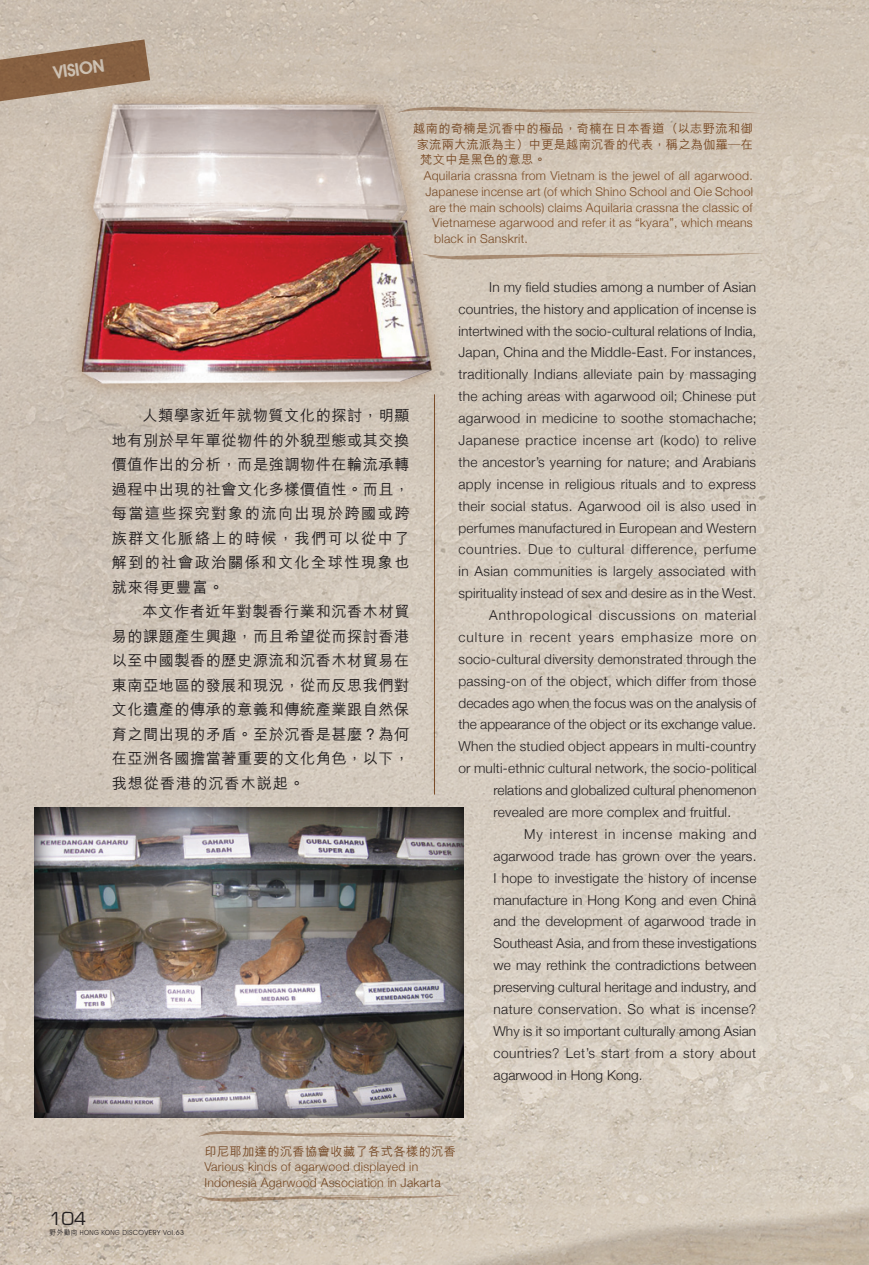
<style>
.page{position:relative;width:869px;height:1265px;background:#fff}
.page>*{position:absolute;margin:0;border:0;box-sizing:border-box;transform-origin:0 0}
.t1{font:600 17.5px "Avant Garde IT Cby BT";color:#fff}
.t2{font:17.5px "Eurostile";color:#231f20}
.t3{font:500 15.22px/24.5px "M Hei";letter-spacing:.06em;color:#231f20;text-align:justify}
.t4{font:300 13.65px "Helvetica Neue";letter-spacing:.02em;color:#231f20}
.t5{font:300 13.65px "Helvetica Neue";color:#231f20}
.t6{font:300 13.65px "Helvetica Neue";letter-spacing:.04em;color:#231f20}
.t7{font:300 13.65px "Helvetica Neue";letter-spacing:.045em;color:#231f20}
.t8{font:300 13.65px "Helvetica Neue";letter-spacing:.06em;color:#231f20}
.t9{font:300 13.65px "Helvetica Neue";letter-spacing:.07em;color:#231f20}
.t10{font:300 13.65px "Helvetica Neue";letter-spacing:.055em;color:#231f20}
.t11{font:300 12.25px/15.8px "Helvetica Neue";letter-spacing:.02em;color:#946237}
.t12{font:500 12.25px/15.8px "M Hei";letter-spacing:.025em;color:#946237;text-align:justify}
.t13{font:7px "Avant Garde IT Cby BT";letter-spacing:.06em;color:#231f20;scale:.9 1}
.s1{font-family:"M Hei HK";font-weight:500}
</style>
<div class="page">
<img style="left:0;top:0;width:868px;height:1265px">
<img style="left:13px;top:77px;width:473px;height:354px">
<div style="left:428px;top:390px;width:12px;height:409px;background:#d1c6ba"></div>
<hr style="left:434px;top:394px;width:1px;height:401px;background:#946237">
<img style="left:35px;top:807px;width:430px;height:313px">
<div style="left:362px;top:1183px;width:506px;height:82px;background:#231f20;opacity:.3"></div>
<img style="left:422px;top:1206px;width:446px;height:59px">
<svg style="left:198px;top:1131px;width:263px;height:6px;background:#c0ae9c"></svg>
<svg style="left:198px;top:1195px;width:263px;height:7px;background:#beae9c"></svg>
<svg style="left:397px;top:107px;width:364px;height:6px;background:#bba996"></svg>
<svg style="left:422px;top:253px;width:342px;height:7px;background:#c5b4a3"></svg>
<svg style="left:0;top:39px;width:150px;height:65px;background:#9f826a"></svg>
<p class="t1" style="left:52px;top:62px;width:53px;rotate:-8deg">Vision</p>
<p class="t12" style="left:413px;top:121px;width:341px">越南的奇楠是沉香中的極品，奇楠在日本香道（以志野流和御家流兩大流派為主）中更是越南沉香的代表，稱之為伽羅—在梵文中是黑色的意思。</p>
<p class="t11" style="left:423px;top:168px;width:330px">Aquilaria crassna from Vietnam is the jewel of all agarwood.</p>
<p class="t11" style="left:425px;top:183px;width:329px">Japanese incense art (of which Shino School and Oie School</p>
<p class="t11" style="left:429px;top:199px;width:325px">are the main schools) claims Aquilaria crassna the classic of</p>
<p class="t11" style="left:432px;top:215px;width:321px">Vietnamese agarwood and refer it as “kyara”, which means</p>
<p class="t11" style="left:434px;top:231px;width:95px">black in Sanskrit.</p>
<p class="t3" style="left:112px;top:404px;width:299px;text-indent:31px">人類學家近年就物質文化的探討，明顯地有別於早年單從物件的外貌型態或其交換價值作出的分析，而是強調物件在輪流承轉過程中出現的社會文化多樣價值性。而且，每當這些探究對象的流向出現於跨國或跨族群文化脈絡上的時候，我們可以從中了解到的社會政治關係和文化全球性現象也就來得更豐富。</p>
<p class="t3" style="left:112px;top:600px;width:299px;text-indent:31px">本文作者近年對製香行業和沉香木材貿易的課題產生興趣，而且希望從而探討香港以至中國製香的歷史源流和沉香木材貿易在東南亞地區的發展和現況，從而反思我們對文化遺產的傳承的意義和傳統產業跟自然保育之間出現的矛盾。至於沉香是甚麼？為何在亞洲各國擔當著重要的文化角色，以下，我想從香港的沉香木說起。</p>
<p class="t4" style="left:489px;top:279px;width:268px">In my field studies among a number of Asian</p>
<p class="t4" style="left:458px;top:301px;width:299px">countries, the history and application of incense is</p>
<p class="t4" style="left:458px;top:322px;width:299px">intertwined with the socio-cultural relations of India,</p>
<p class="t4" style="left:458px;top:344px;width:299px">Japan, China and the Middle-East. For instances,</p>
<p class="t4" style="left:458px;top:366px;width:299px">traditionally Indians alleviate pain by massaging</p>
<p class="t4" style="left:458px;top:388px;width:299px">the aching areas with agarwood oil; Chinese put</p>
<p class="t4" style="left:458px;top:410px;width:299px">agarwood in medicine to soothe stomachache;</p>
<p class="t6" style="left:458px;top:432px;width:299px">Japanese practice incense art (kodo) to relive</p>
<p class="t4" style="left:458px;top:454px;width:299px">the ancestor’s yearning for nature; and Arabians</p>
<p class="t4" style="left:458px;top:476px;width:299px">apply incense in religious rituals and to express</p>
<p class="t4" style="left:458px;top:497px;width:299px">their social status. Agarwood oil is also used in</p>
<p class="t4" style="left:458px;top:519px;width:299px">perfumes manufactured in European and Western</p>
<p class="t7" style="left:458px;top:541px;width:299px">countries. Due to cultural difference, perfume</p>
<p class="t4" style="left:458px;top:563px;width:299px">in Asian communities is largely associated with</p>
<p class="t4" style="left:458px;top:585px;width:299px">spirituality instead of sex and desire as in the West.</p>
<p class="t8" style="left:489px;top:607px;width:268px">Anthropological discussions on material</p>
<p class="t9" style="left:458px;top:629px;width:299px">culture in recent years emphasize more on</p>
<p class="t4" style="left:458px;top:651px;width:299px">socio-cultural diversity demonstrated through the</p>
<p class="t4" style="left:458px;top:672px;width:299px">passing-on of the object, which differ from those</p>
<p class="t5" style="left:458px;top:694px;width:299px">decades ago when the focus was on the analysis of</p>
<p class="t4" style="left:458px;top:716px;width:299px">the appearance of the object or its exchange value.</p>
<p class="t4" style="left:458px;top:738px;width:299px">When the studied object appears in multi-country</p>
<p class="t4" style="left:458px;top:760px;width:299px">or multi-ethnic cultural network, the socio-political</p>
<p class="t5" style="left:493px;top:782px;width:264px">relations and globalized cultural phenomenon</p>
<p class="t4" style="left:493px;top:804px;width:239px">revealed are more complex and fruitful.</p>
<p class="t10" style="left:524px;top:826px;width:233px">My interest in incense making and</p>
<p class="t4" style="left:493px;top:848px;width:264px">agarwood trade has grown over the years.</p>
<p class="t4" style="left:493px;top:869px;width:264px">I hope to investigate the history of incense</p>
<p class="t4" style="left:493px;top:891px;width:264px">manufacture in Hong Kong and even China</p>
<p class="t4" style="left:493px;top:913px;width:264px">and the development of agarwood trade in</p>
<p class="t5" style="left:493px;top:935px;width:264px">Southeast Asia, and from these investigations</p>
<p class="t4" style="left:493px;top:957px;width:264px">we may rethink the contradictions between</p>
<p class="t4" style="left:493px;top:979px;width:264px">preserving cultural heritage and industry, and</p>
<p class="t4" style="left:493px;top:1001px;width:264px">nature conservation. So what is incense?</p>
<p class="t4" style="left:493px;top:1023px;width:264px">Why is it so important culturally among Asian</p>
<p class="t6" style="left:493px;top:1044px;width:264px">countries? Let’s start from a story about</p>
<p class="t4" style="left:493px;top:1066px;width:150px">agarwood in Hong Kong.</p>
<p class="t2" style="left:50px;top:1208px;width:38px">104</p>
<p class="t13" style="left:50px;top:1228px;width:151px"><span class="s1">野外動向</span> HONG KONG DISCOVERY Vol.63</p>
<p class="t12" style="left:204px;top:1143px;width:253px">印尼耶加達的沉香協會收藏了各式各樣的沉香</p>
<p class="t11" style="left:204px;top:1159px;width:238px">Various kinds of agarwood displayed in<br>Indonesia Agarwood Association in Jakarta</p>
</div>
